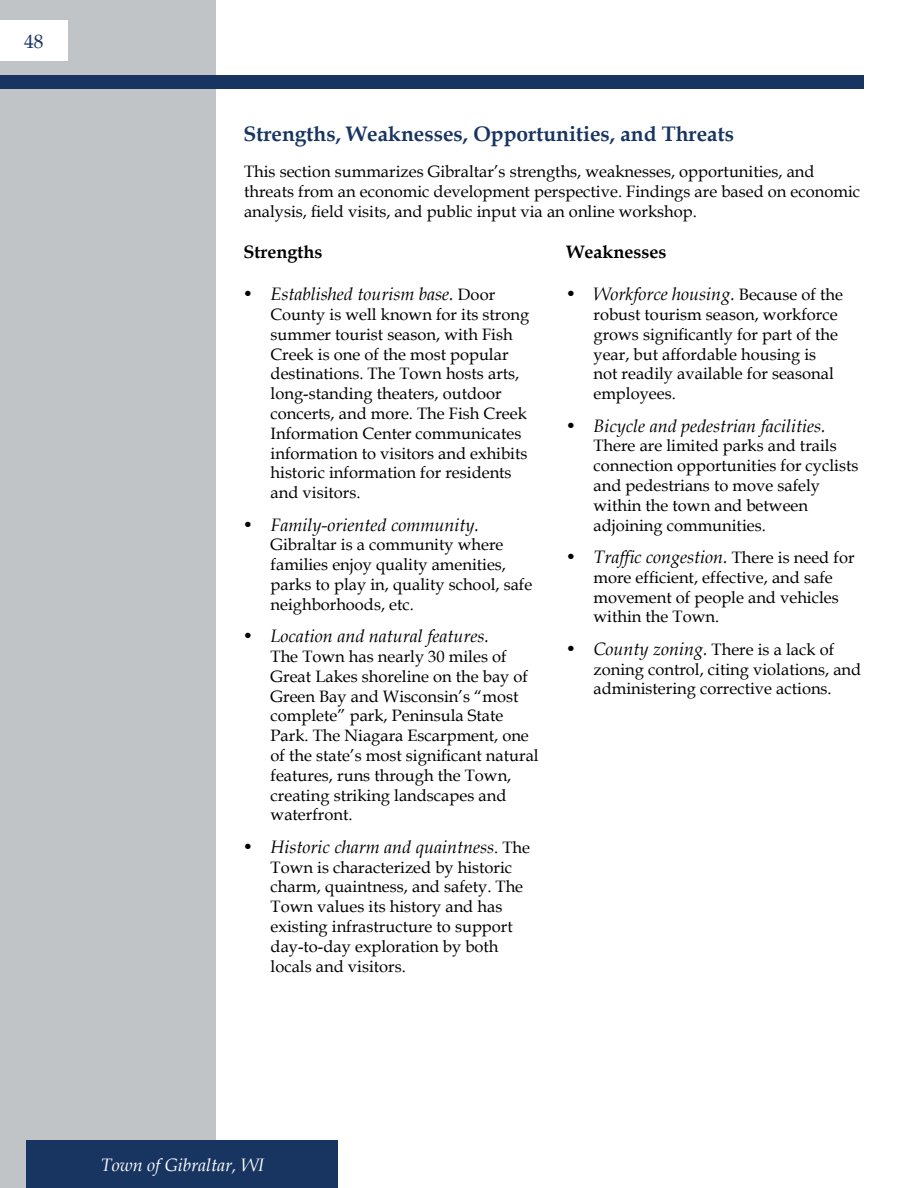
<style>
.page{position:relative;width:918px;height:1188px;background:#fff}
.page>*{position:absolute;margin:0;border:0;box-sizing:border-box;transform-origin:0 0}
.t1{font:700 21px "Book Antiqua";color:#183562}
.t2{font:19.5px "Book Antiqua";color:#183562}
.t3{font:italic 18px "Book Antiqua";color:#000}
.t4{font:700 18px "Book Antiqua";color:#000}
.t5{font:italic 18px "Book Antiqua";color:#fff}
.t6{font:16.5px/19.8px "Book Antiqua";color:#000}
.s1{font-style:normal;font-size:16.5px}
</style>
<div class="page">
<div style="left:0;top:0;width:216px;height:1188px;background:#c0c4c6"></div>
<div style="left:0;top:75px;width:864px;height:14px;background:#183562"></div>
<div style="left:27px;top:1141px;width:311px;height:47px;background:#183562"></div>
<div style="left:0;top:20px;width:68px;height:41px;background:#fff"></div>
<p class="t2" style="left:24px;top:27px;width:21px">48</p>
<p class="t1" style="left:244px;top:120px;width:492px">Strengths, Weaknesses, Opportunities, and Threats</p>
<p class="t6" style="left:244px;top:161px;width:618px">This section summarizes Gibraltar’s strengths, weaknesses, opportunities, and threats from an economic development perspective. Findings are based on economic analysis, field visits, and public input via an online workshop.</p>
<p class="t4" style="left:244px;top:239px;width:80px">Strengths</p>
<p class="t4" style="left:567px;top:239px;width:101px">Weaknesses</p>
<p class="t3" style="left:244px;top:281px;width:253px">• Established tourism base. <span class="s1">Door</span></p>
<p class="t6" style="left:271px;top:304px;width:260px">County is well known for its strong summer tourist season, with Fish<br>Creek is one of the most popular destinations. The Town hosts arts, long-standing theaters, outdoor concerts, and more. The Fish Creek<br>Information Center communicates information to visitors and exhibits historic information for residents and visitors.</p>
<p class="t3" style="left:244px;top:512px;width:237px">• Family-oriented community.</p>
<p class="t6" style="left:271px;top:535px;width:263px">Gibraltar is a community where families enjoy quality amenities, parks to play in, quality school, safe neighborhoods, etc.</p>
<p class="t3" style="left:244px;top:623px;width:247px">• Location and natural features.</p>
<p class="t6" style="left:271px;top:646px;width:270px">The Town has nearly 30 miles of<br>Great Lakes shoreline on the bay of<br>Green Bay and Wisconsin’s “most complete” park, Peninsula State<br>Park. The Niagara Escarpment, one of the state’s most significant natural features, runs through the Town, creating striking landscapes and waterfront.</p>
<p class="t3" style="left:244px;top:834px;width:288px">• Historic charm and quaintness<span class="s1">. The</span></p>
<p class="t6" style="left:271px;top:857px;width:254px">Town is characterized by historic charm, quaintness, and safety. The<br>Town values its history and has existing infrastructure to support day-to-day exploration by both locals and visitors.</p>
<p class="t3" style="left:567px;top:281px;width:278px">• Workforce housing. <span class="s1">Because of the</span></p>
<p class="t6" style="left:594px;top:304px;width:246px">robust tourism season, workforce grows significantly for part of the year, but affordable housing is not readily available for seasonal employees.</p>
<p class="t3" style="left:567px;top:413px;width:261px">• Bicycle and pedestrian facilities.</p>
<p class="t6" style="left:594px;top:436px;width:266px">There are limited parks and trails connection opportunities for cyclists and pedestrians to move safely within the town and between adjoining communities.</p>
<p class="t3" style="left:567px;top:544px;width:290px">• Traffic congestion. <span class="s1">There is need for</span></p>
<p class="t6" style="left:594px;top:567px;width:247px">more efficient, effective, and safe movement of people and vehicles within the Town.</p>
<p class="t3" style="left:567px;top:636px;width:269px">• County zoning. <span class="s1">There is a lack of</span></p>
<p class="t6" style="left:594px;top:659px;width:269px">zoning control, citing violations, and administering corrective actions.</p>
<p class="t5" style="left:101px;top:1152px;width:165px">Town of Gibraltar, WI</p>
</div>
